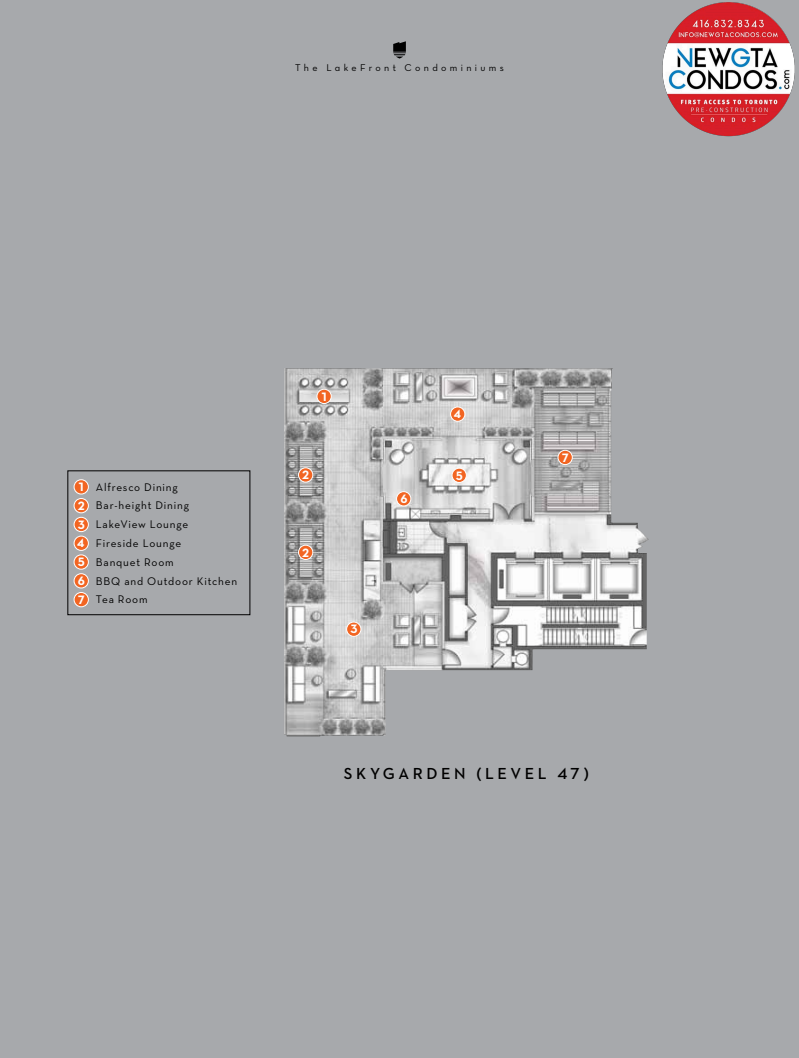
<style>
.page{position:relative;width:799px;height:1058px;background:#a7a9ac}
.page>*{position:absolute;margin:0;border:0;box-sizing:border-box;transform-origin:0 0}
.t1{font:600 16.25px "Neutraface 2 Text";letter-spacing:.215em;color:#000}
.t2{font:12.38px/18.8px "Neutra Text TFPS Bold Alt";color:#fff}
.t3{font:11.25px/18.8px "Neutraface Text";letter-spacing:.07em;color:#000}
.t4{font:10px "Neutra Text TFPS Book Alt";letter-spacing:.335em;color:#000}
.s1{font-family:"Neutraface 2 Text"}
</style>
<div class="page">
<svg style="left:393px;top:41px;width:13px;height:17px"></svg>
<div style="left:68px;top:470px;width:182px;height:145px;border:1px solid #000"></div>
<div style="left:74px;top:479px;width:14px;height:15px;background:#f26522;border-radius:50%"></div>
<div style="left:74px;top:479px;width:15px;height:15px;border:1px solid #fff;border-radius:50%"></div>
<div style="left:74px;top:498px;width:14px;height:15px;background:#f26522;border-radius:50%"></div>
<div style="left:74px;top:498px;width:15px;height:15px;border:1px solid #fff;border-radius:50%"></div>
<div style="left:74px;top:592px;width:14px;height:15px;background:#f26522;border-radius:50%"></div>
<div style="left:74px;top:592px;width:15px;height:15px;border:1px solid #fff;border-radius:50%"></div>
<div style="left:74px;top:536px;width:14px;height:14px;background:#f26522;border-radius:50%"></div>
<div style="left:74px;top:536px;width:15px;height:15px;border:1px solid #fff;border-radius:50%"></div>
<div style="left:74px;top:555px;width:14px;height:14px;background:#f26522;border-radius:50%"></div>
<div style="left:74px;top:554px;width:15px;height:15px;border:1px solid #fff;border-radius:50%"></div>
<div style="left:74px;top:573px;width:14px;height:15px;background:#f26522;border-radius:50%"></div>
<div style="left:74px;top:573px;width:15px;height:15px;border:1px solid #fff;border-radius:50%"></div>
<div style="left:74px;top:517px;width:14px;height:14px;background:#f26522;border-radius:50%"></div>
<div style="left:74px;top:517px;width:15px;height:15px;border:1px solid #fff;border-radius:50%"></div>
<img style="left:284px;top:368px;width:365px;height:368px">
<div style="left:558px;top:450px;width:14px;height:14px;background:#f26522;border-radius:50%"></div>
<div style="left:557px;top:450px;width:15px;height:15px;border:1px solid #fff;border-radius:50%"></div>
<div style="left:450px;top:407px;width:15px;height:14px;background:#f26522;border-radius:50%"></div>
<div style="left:450px;top:406px;width:15px;height:15px;border:1px solid #fff;border-radius:50%"></div>
<div style="left:452px;top:468px;width:14px;height:14px;background:#f26522;border-radius:50%"></div>
<div style="left:452px;top:468px;width:15px;height:15px;border:1px solid #fff;border-radius:50%"></div>
<div style="left:396px;top:491px;width:15px;height:15px;background:#f26522;border-radius:50%"></div>
<div style="left:396px;top:491px;width:15px;height:15px;border:1px solid #fff;border-radius:50%"></div>
<div style="left:347px;top:622px;width:14px;height:14px;background:#f26522;border-radius:50%"></div>
<div style="left:346px;top:621px;width:15px;height:15px;border:1px solid #fff;border-radius:50%"></div>
<div style="left:298px;top:468px;width:15px;height:14px;background:#f26522;border-radius:50%"></div>
<div style="left:298px;top:467px;width:15px;height:15px;border:1px solid #fff;border-radius:50%"></div>
<div style="left:298px;top:545px;width:15px;height:14px;background:#f26522;border-radius:50%"></div>
<div style="left:298px;top:545px;width:15px;height:15px;border:1px solid #fff;border-radius:50%"></div>
<div style="left:317px;top:389px;width:14px;height:14px;background:#f26522;border-radius:50%"></div>
<div style="left:317px;top:389px;width:15px;height:15px;border:1px solid #fff;border-radius:50%"></div>
<img style="left:662px;top:2px;width:133px;height:135px">
<p class="t4" style="left:295px;top:61px;width:210px"><span class="s1">The</span> LakeFront Condominiums</p>
<p class="t2" style="left:78px;top:477px;width:9px">1<br>2</p>
<p class="t2" style="left:78px;top:515px;width:9px">3</p>
<p class="t2" style="left:77px;top:533px;width:9px;text-align:justify">4<br>5<br>6</p>
<p class="t2" style="left:78px;top:590px;width:9px">7</p>
<p class="t3" style="left:96px;top:477px;width:143px">Alfresco Dining<br>Bar-height Dining<br>LakeView Lounge<br>Fireside Lounge<br>Banquet Room<br>BBQ and Outdoor Kitchen<br>Tea Room</p>
<p class="t2" style="left:321px;top:387px;width:9px">1</p>
<p class="t2" style="left:302px;top:465px;width:9px">2</p>
<p class="t2" style="left:302px;top:543px;width:9px">2</p>
<p class="t2" style="left:350px;top:619px;width:9px">3</p>
<p class="t2" style="left:400px;top:489px;width:9px">6</p>
<p class="t2" style="left:454px;top:404px;width:9px">4</p>
<p class="t2" style="left:456px;top:465px;width:9px">5</p>
<p class="t2" style="left:562px;top:448px;width:9px">7</p>
<h1 class="t1" style="left:344px;top:763px;width:246px">SKYGARDEN (LE VE L 47)</h1>
</div>
